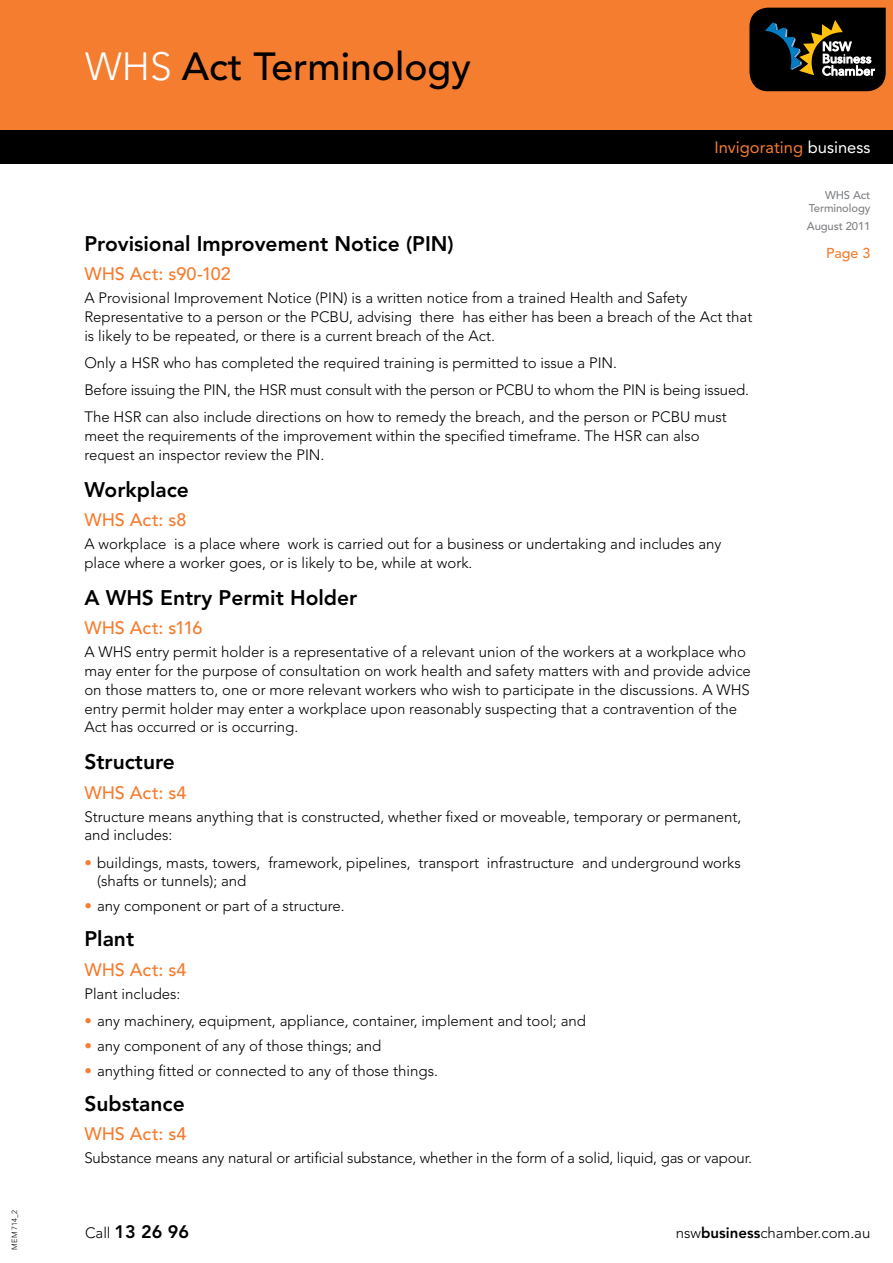
<style>
.page{position:relative;width:893px;height:1263px;background:#fff}
.page>*{position:absolute;margin:0;border:0;box-sizing:border-box;transform-origin:0 0}
.t1{font:500 39px "Avenir";color:#000}
.t2{font:800 21px "Avenir";color:#000}
.t3{font:500 18px "Avenir";color:#f47d30}
.t4{font:800 18px "Avenir";color:#000}
.t5{font:16.5px "Avenir";color:#f47d30}
.t6{font:300 15px/18.8px "Avenir";color:#000}
.t7{font:500 14.25px "Avenir";color:#f47d30}
.t8{font:500 11.25px/13.5px "Avenir";letter-spacing:-.01em;color:#808285;text-align:right}
.t9{font:300 7.5px "Avenir";color:#000}
.s1{font-weight:300;color:#fff}
.s2{color:#fff}
.s3{color:#f47d30}
.s4{font-weight:300;font-size:15px}
.s5{font-weight:800}
</style>
<div class="page">
<div style="left:0;top:0;width:893px;height:164px;background:#f47d30"></div>
<svg style="left:749px;top:8px;width:137px;height:83px;background:#222019"></svg>
<div style="left:0;top:130px;width:893px;height:34px;background:#000"></div>
<p class="t9" style="left:10px;top:1249px;width:41px;rotate:-90deg">MEM 714_2</p>
<h1 class="t1" style="left:85px;top:44px;width:387px"><span class="s1">WHS</span> Act Terminology</h1>
<p class="t5" style="left:714px;top:138px;width:157px">Invigorating <span class="s2">business</span></p>
<h2 class="t2" style="left:84px;top:231px;width:371px">Provisional Improvement Notice (PIN)</h2>
<p class="t3" style="left:84px;top:264px;width:148px">WHS Act: s90-102</p>
<p class="t6" style="left:84px;top:289px;width:669px">A Provisional Improvement Notice (PIN) is a written notice from a trained Health and Safety<br>Representative to a person or the PCBU, advising there has either has been a breach of the Act that is likely to be repeated, or there is a current breach of the Act.</p>
<p class="t6" style="left:84px;top:349px;width:666px;line-height:27.3px">Only a HSR who has completed the required training is permitted to issue a PIN.<br>Before issuing the PIN, the HSR must consult with the person or PCBU to whom the PIN is being issued.<br>The HSR can also include directions on how to remedy the breach, and the person or PCBU must</p>
<p class="t6" style="left:84px;top:427px;width:617px">meet the requirements of the improvement within the specified timeframe. The HSR can also request an inspector review the PIN.</p>
<h2 class="t2" style="left:84px;top:477px;width:106px">Workplace</h2>
<p class="t3" style="left:84px;top:510px;width:104px">WHS Act: s8</p>
<p class="t6" style="left:84px;top:535px;width:638px">A workplace is a place where work is carried out for a business or undertaking and includes any place where a worker goes, or is likely to be, while at work.</p>
<h2 class="t2" style="left:84px;top:585px;width:274px">A WHS Entry Permit Holder</h2>
<p class="t3" style="left:84px;top:618px;width:120px">WHS Act: s116</p>
<p class="t6" style="left:84px;top:643px;width:668px">A WHS entry permit holder is a representative of a relevant union of the workers at a workplace who may enter for the purpose of consultation on work health and safety matters with and provide advice on those matters to, one or more relevant workers who wish to participate in the discussions. A WHS entry permit holder may enter a workplace upon reasonably suspecting that a contravention of the Act has occurred or is occurring.</p>
<h2 class="t2" style="left:84px;top:749px;width:92px">Structure</h2>
<p class="t3" style="left:84px;top:782px;width:104px">WHS Act: s4</p>
<p class="t6" style="left:84px;top:807px;width:659px">Structure means anything that is constructed, whether fixed or moveable, temporary or permanent, and includes:</p>
<p class="t6" style="left:97px;top:853px;width:645px;text-indent:-13px"><span class="s3">•</span> buildings, masts, towers, framework, pipelines, transport infrastructure and underground works (shafts or tunnels); and</p>
<p class="t6" style="left:84px;top:897px;width:262px"><span class="s3">•</span> any component or part of a structure.</p>
<h2 class="t2" style="left:84px;top:926px;width:51px">Plant</h2>
<p class="t3" style="left:84px;top:959px;width:104px">WHS Act: s4</p>
<p class="t6" style="left:84px;top:984px;width:98px">Plant includes:</p>
<p class="t6" style="left:84px;top:1011px;width:503px"><span class="s3">•</span> any machinery, equipment, appliance, container, implement and tool; and</p>
<p class="t6" style="left:84px;top:1036px;width:298px"><span class="s3">•</span> any component of any of those things; and</p>
<p class="t6" style="left:84px;top:1062px;width:355px"><span class="s3">•</span> anything fitted or connected to any of those things.</p>
<h2 class="t2" style="left:84px;top:1091px;width:102px">Substance</h2>
<p class="t3" style="left:84px;top:1124px;width:104px">WHS Act: s4</p>
<p class="t6" style="left:84px;top:1149px;width:669px">Substance means any natural or artificial substance, whether in the form of a solid, liquid, gas or vapour.</p>
<p class="t8" style="left:809px;top:189px;width:63px">WHS Act<br>Terminology</p>
<p class="t8" style="left:807px;top:220px;width:65px">August 2011</p>
<p class="t7" style="left:826px;top:245px;width:46px">Page 3</p>
<p class="t4" style="left:85px;top:1221px;width:106px"><span class="s4">Call</span> 13 26 96</p>
<p class="t6" style="left:676px;top:1224px;width:196px">nsw<span class="s5">business</span>chamber.com.au</p>
</div>
